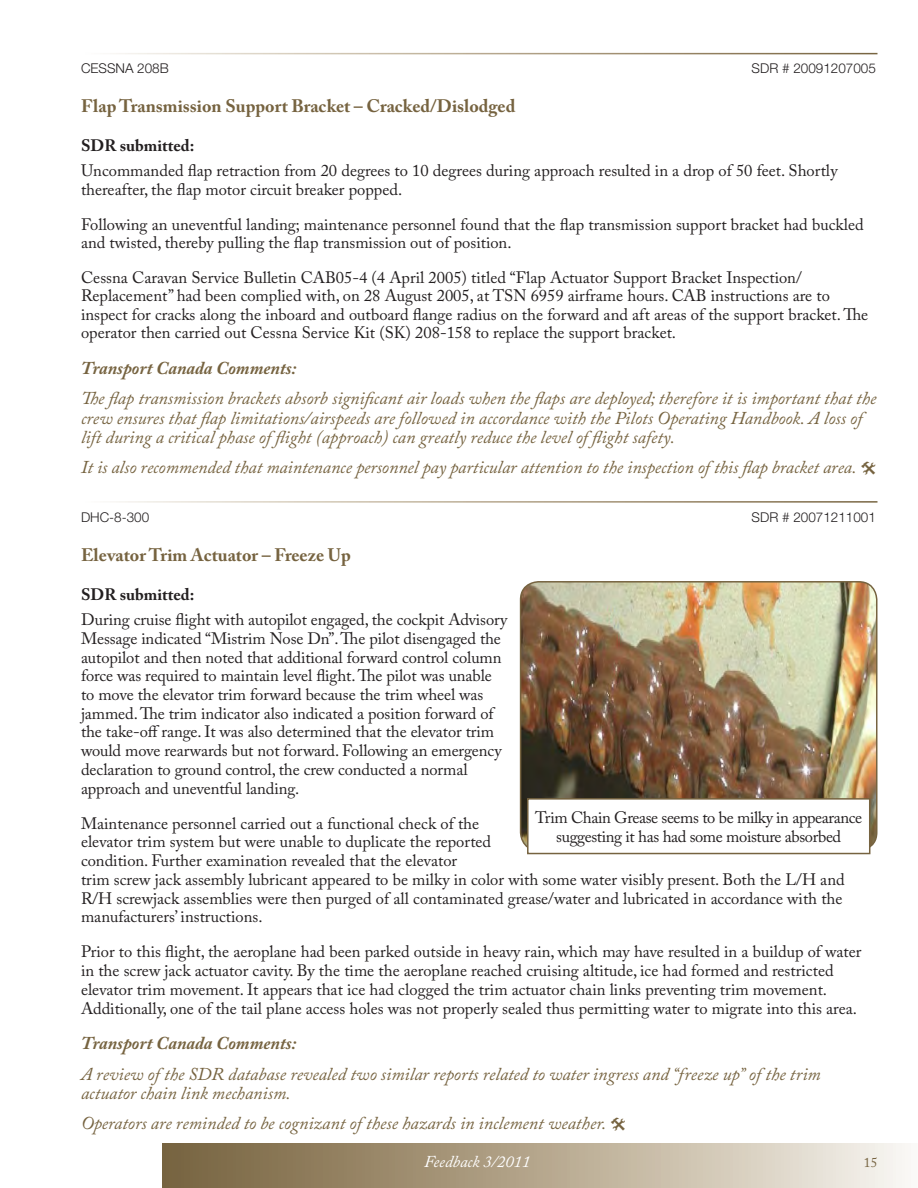
<style>
.page{position:relative;width:918px;height:1188px;background:#fff}
.page>*{position:absolute;margin:0;border:0;box-sizing:border-box;transform-origin:0 0}
.TC_comments{font:italic 18px/19.5px "Adobe Caslon Pro";color:#766340}
.Article_Title__no_ru{font:700 18px "Adobe Caslon Pro";color:#766340}
.TC_comments_heading{font:italic 700 18px "Adobe Caslon Pro";color:#766340}
.body{font:16.5px/18.8px "Adobe Caslon Pro";color:#231f20}
.body-2{font:16.5px/19.5px "Adobe Caslon Pro";letter-spacing:-.025em;color:#231f20;text-align:center}
.body_title{font:700 16.5px "Adobe Caslon Pro";color:#231f20}
.t1{font:italic 16.5px "Adobe Caslon Pro";color:#fff}
.SDR_Title_Number_2_c{font:300 13.5px "Helvetica Neue LT Std";color:#231f20}
.t2{font:13.5px "Adobe Caslon Pro";color:#766340}
</style>
<div class="page">
<div style="left:163px;top:1144px;width:755px;height:44px;background:linear-gradient(to right,#755f37,#f8f4ec)"></div>
<img style="left:521px;top:582px;width:356px;height:268px">
<div style="left:520px;top:581px;width:357px;height:270px;border:2px solid #766340;border-radius:18px"></div>
<div style="left:528px;top:799px;width:342px;height:55px;background:#fff"></div>
<div style="left:527px;top:798px;width:343px;height:56px;border:2px solid #766340"></div>
<p class="SDR_Title_Number_2_c" style="left:81px;top:60px;width:89px">CESSNA 208B</p>
<p class="SDR_Title_Number_2_c" style="left:752px;top:60px;width:126px">SDR # 20091207005</p>
<p class="Article_Title__no_ru" style="left:81px;top:96px;width:436px">Flap Transmission Support Bracket – Cracked/Dislodged</p>
<p class="body_title" style="left:81px;top:136px;width:115px">SDR submitted:</p>
<p class="body" style="left:81px;top:162px;width:758px">Uncommanded flap retraction from 20 degrees to 10 degrees during approach resulted in a drop of 50 feet. Shortly thereafter, the flap motor circuit breaker popped.</p>
<p class="body" style="left:81px;top:215px;width:784px">Following an uneventful landing; maintenance personnel found that the flap transmission support bracket had buckled and twisted, thereby pulling the flap transmission out of position.</p>
<p class="body" style="left:81px;top:268px;width:789px">Cessna Caravan Service Bulletin CAB05-4 (4 April 2005) titled “Flap Actuator Support Bracket Inspection/ Replacement” had been complied with, on 28 August 2005, at TSN 6959 airframe hours. CAB instructions are to inspect for cracks along the inboard and outboard flange radius on the forward and aft areas of the support bracket. The operator then carried out Cessna Service Kit (SK) 208-158 to replace the support bracket.</p>
<p class="TC_comments_heading" style="left:81px;top:357px;width:217px">Transport Canada Comments:</p>
<p class="TC_comments" style="left:81px;top:388px;width:797px">The flap transmission brackets absorb significant air loads when the flaps are deployed; therefore it is important that the crew ensures that flap limitations/airspeeds are followed in accordance with the Pilots Operating Handbook. A loss of lift during a critical phase of flight (approach) can greatly reduce the level of flight safety.</p>
<p class="TC_comments" style="left:81px;top:457px;width:777px">It is also recommended that maintenance personnel pay particular attention to the inspection of this flap bracket area.</p>
<p class="SDR_Title_Number_2_c" style="left:81px;top:508px;width:70px">DHC-8-300</p>
<p class="SDR_Title_Number_2_c" style="left:752px;top:508px;width:126px">SDR # 20071211001</p>
<p class="Article_Title__no_ru" style="left:81px;top:544px;width:271px">Elevator Trim Actuator – Freeze Up</p>
<p class="body_title" style="left:81px;top:584px;width:115px">SDR submitted:</p>
<p class="body" style="left:81px;top:610px;width:428px">During cruise flight with autopilot engaged, the cockpit Advisory Message indicated “Mistrim Nose Dn”. The pilot disengaged the autopilot and then noted that additional forward control column force was required to maintain level flight. The pilot was unable to move the elevator trim forward because the trim wheel was jammed. The trim indicator also indicated a position forward of the take-off range. It was also determined that the elevator trim would move rearwards but not forward. Following an emergency declaration to ground control, the crew conducted a normal approach and uneventful landing.</p>
<p class="body" style="left:81px;top:814px;width:765px">Maintenance personnel carried out a functional check of the<br>elevator trim system but were unable to duplicate the reported<br>condition. Further examination revealed that the elevator<br>trim screw jack assembly lubricant appeared to be milky in color with some water visibly present. Both the L/H and R/H screwjack assemblies were then purged of all contaminated grease/water and lubricated in accordance with the manufacturers’ instructions.</p>
<p class="body" style="left:81px;top:942px;width:782px">Prior to this flight, the aeroplane had been parked outside in heavy rain, which may have resulted in a buildup of water in the screw jack actuator cavity. By the time the aeroplane reached cruising altitude, ice had formed and restricted elevator trim movement. It appears that ice had clogged the trim actuator chain links preventing trim movement.<br>Additionally, one of the tail plane access holes was not properly sealed thus permitting water to migrate into this area.</p>
<p class="TC_comments_heading" style="left:81px;top:1033px;width:217px">Transport Canada Comments:</p>
<p class="TC_comments" style="left:81px;top:1064px;width:741px">A review of the SDR database revealed two similar reports related to water ingress and “freeze up” of the trim actuator chain link mechanism.</p>
<p class="TC_comments" style="left:81px;top:1113px;width:527px">Operators are reminded to be cognizant of these hazards in inclement weather.</p>
<p class="body-2" style="left:535px;top:807px;width:328px">Trim Chain Grease seems to be milky in appearance suggesting it has had some moisture absorbed</p>
<p class="t1" style="left:424px;top:1152px;width:108px">Feedback 3/2011</p>
<p class="t2" style="left:864px;top:1155px;width:15px">15</p>
</div>
